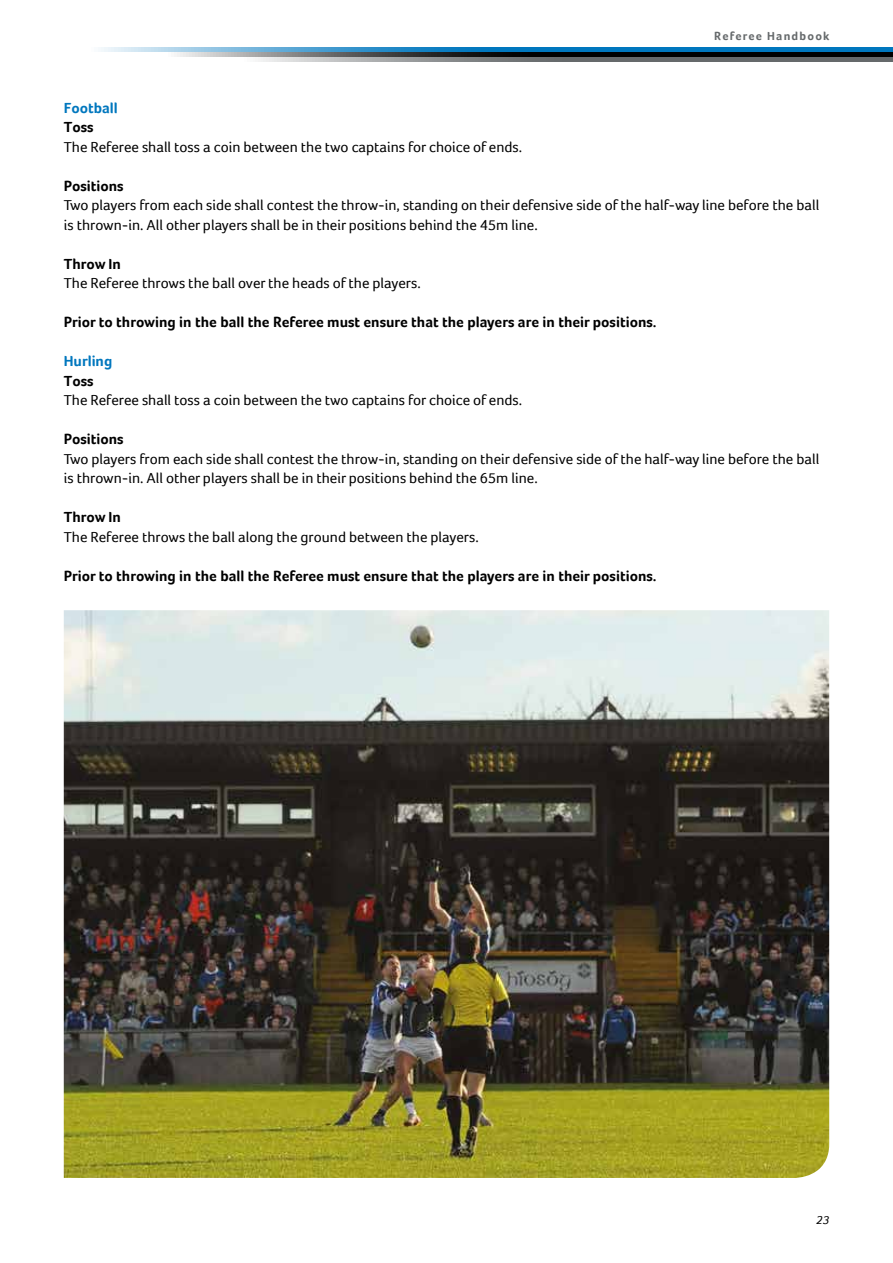
<style>
.page{position:relative;width:893px;height:1263px;background:#fff}
.page>*{position:absolute;margin:0;border:0;box-sizing:border-box;transform-origin:0 0}
.t1{font:15px/19.5px "Foco";color:#000}
.t2{font:700 15px "Foco";color:#000}
.t3{font:700 15px "Foco";color:#0077be}
.t4{font:700 12px "Foco";letter-spacing:.1em;color:#65696b}
.t5{font:italic 12px "Foco";color:#000}
</style>
<div class="page">
<svg style="left:101px;top:48px;width:792px;height:4px;background:#3090ca"></svg>
<svg style="left:177px;top:52px;width:716px;height:5px;background:#303030"></svg>
<svg style="left:258px;top:57px;width:635px;height:5px;background:#818486"></svg>
<img style="left:64px;top:610px;width:765px;height:568px">
<p class="t4" style="left:714px;top:29px;width:117px">Referee Handbook</p>
<p class="t3" style="left:64px;top:99px;width:56px">Football</p>
<p class="t2" style="left:64px;top:118px;width:31px">Toss</p>
<p class="t1" style="left:64px;top:137px;width:460px">The Referee shall toss a coin between the two captains for choice of ends.</p>
<p class="t2" style="left:64px;top:177px;width:61px">Positions</p>
<p class="t1" style="left:64px;top:195px;width:757px">Two players from each side shall contest the throw-in, standing on their defensive side of the half-way line before the ball is thrown-in. All other players shall be in their positions behind the 45m line.</p>
<p class="t2" style="left:64px;top:255px;width:59px">Throw In</p>
<p class="t1" style="left:64px;top:273px;width:359px">The Referee throws the ball over the heads of the players.</p>
<p class="t2" style="left:64px;top:313px;width:594px">Prior to throwing in the ball the Referee must ensure that the players are in their positions.</p>
<p class="t3" style="left:64px;top:352px;width:50px">Hurling</p>
<p class="t2" style="left:64px;top:372px;width:31px">Toss</p>
<p class="t1" style="left:64px;top:390px;width:460px">The Referee shall toss a coin between the two captains for choice of ends.</p>
<p class="t2" style="left:64px;top:430px;width:61px">Positions</p>
<p class="t1" style="left:64px;top:449px;width:757px">Two players from each side shall contest the throw-in, standing on their defensive side of the half-way line before the ball is thrown-in. All other players shall be in their positions behind the 65m line.</p>
<p class="t2" style="left:64px;top:508px;width:59px">Throw In</p>
<p class="t1" style="left:64px;top:527px;width:417px">The Referee throws the ball along the ground between the players.</p>
<p class="t2" style="left:64px;top:567px;width:594px">Prior to throwing in the ball the Referee must ensure that the players are in their positions.</p>
<p class="t5" style="left:816px;top:1213px;width:17px">23</p>
</div>
